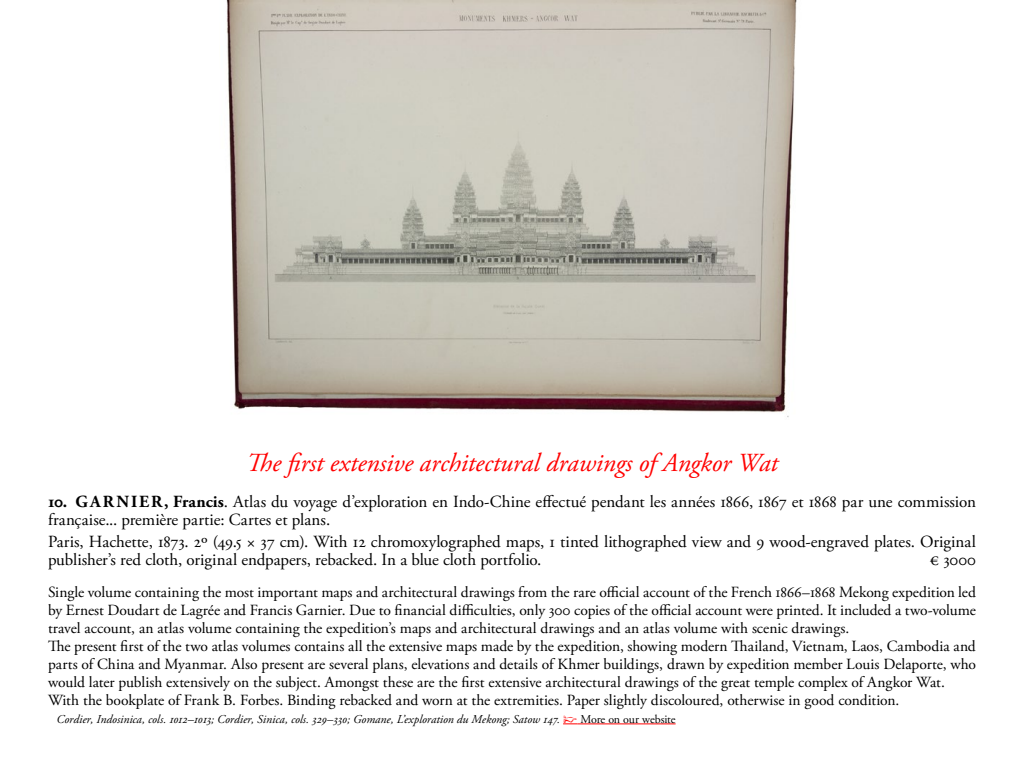
<style>
.page{position:relative;width:1024px;height:768px;background:#fff}
.page>*{position:absolute;margin:0;border:0;box-sizing:border-box;transform-origin:0 0}
.t1{font:italic 26px "Adobe Garamond Pro";color:#f00}
.t2{font:17px/18px "Adobe Garamond Pro";letter-spacing:-.01em;color:#000}
.t3{font:15.5px/18px "Adobe Garamond Pro";color:#000}
.t4{font:italic 12px "Adobe Garamond Pro";color:#000}
.s1{font-weight:700}
.s2{font-family:"IM FELL English PRO Roman";font-style:normal;color:#f00}
.s3{font-style:normal}
</style>
<div class="page">
<svg style="left:563px;top:724px;width:14px;height:1px"></svg>
<hr style="left:577px;top:724px;width:99px;height:1px;background:#f00">
<img style="left:226px;top:0;width:571px;height:417px">
<h1 class="t1" style="left:246px;top:447px;width:533px">The first extensive architectural drawings of Angkor Wat</h1>
<p class="t2" style="left:48px;top:493px;width:929px"><span class="s1">10. GA R NIER, Francis</span>. Atlas du voyage d’exploration en Indo-Chine effectué pendant les années 1866, 1867 et 1868 par une commission française... première partie: Cartes et plans.</p>
<p class="t2" style="left:48px;top:533px;width:930px">Paris, Hachette, 1873. 2º (49.5 × 37 cm). With 12 chromoxylographed maps, 1 tinted lithographed view and 9 wood-engraved plates. Original publisher’s red cloth, original endpapers, rebacked. In a blue cloth portfolio.</p>
<p class="t2" style="left:930px;top:551px;width:48px">€ 3000</p>
<p class="t3" style="left:48px;top:583px;width:930px">Single volume containing the most important maps and architectural drawings from the rare official account of the French 1866–1868 Mekong expedition led by Ernest Doudart de Lagrée and Francis Garnier. Due to financial difficulties, only 300 copies of the official account were printed. It included a two-volume travel account, an atlas volume containing the expedition’s maps and architectural drawings and an atlas volume with scenic drawings.<br>The present first of the two atlas volumes contains all the extensive maps made by the expedition, showing modern Thailand, Vietnam, Laos, Cambodia and parts of China and Myanmar. Also present are several plans, elevations and details of Khmer buildings, drawn by expedition member Louis Delaporte, who would later publish extensively on the subject. Amongst these are the first extensive architectural drawings of the great temple complex of Angkor Wat.<br>With the bookplate of Frank B. Forbes. Binding rebacked and worn at the extremities. Paper slightly discoloured, otherwise in good condition.</p>
<p class="t4" style="left:57px;top:712px;width:621px">Cordier, Indosinica, cols. 1012–1013; Cordier, Sinica, cols. 329–330; Gomane, L’exploration du Mekong; Satow 147. <span class="s2">☞</span> <span class="s3">More on our website</span></p>
</div>
